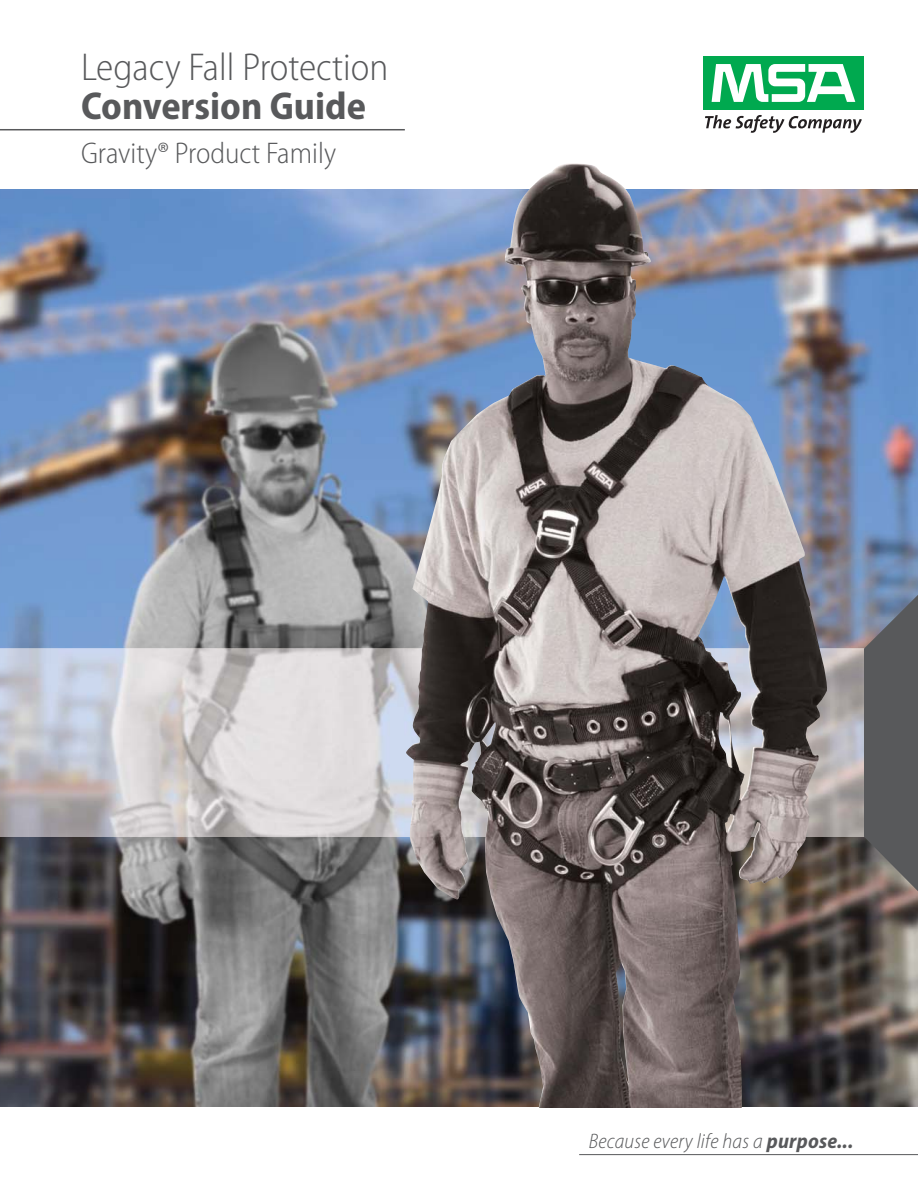
<style>
.page{position:relative;width:918px;height:1188px;background:#fff}
.page>*{position:absolute;margin:0;border:0;box-sizing:border-box;transform-origin:0 0}
.t1{font:300 semi-condensed 39px "Myriad Pro";color:#58595b}
.t2{font:700 semi-condensed 39px "Myriad Pro";color:#58595b}
.t3{font:300 semi-condensed 30px "Myriad Pro";color:#58595b}
.t4{font:italic 300 semi-condensed 21px "Myriad Pro";letter-spacing:.01em;color:#58595b}
.s1{font-weight:700}
</style>
<div class="page">
<img style="left:0;top:189px;width:918px;height:918px">
<hr style="left:0;top:129px;width:405px;height:1px;background:#58595b">
<hr style="left:579px;top:1154px;width:339px;height:1px;background:#58595b">
<div style="left:703px;top:56px;width:161px;height:54px;background:#00a94f"></div>
<svg style="left:712px;top:64px;width:143px;height:38px"></svg>
<svg style="left:705px;top:115px;width:157px;height:18px"></svg>
<img style="left:0;top:648px;width:864px;height:189px">
<svg style="left:864px;top:552px;width:54px;height:381px;background:#62636a"></svg>
<img style="left:406px;top:163px;width:245px;height:944px">
<h1 class="t1" style="left:81px;top:53px;width:309px">Legacy Fall Protection</h1>
<h1 class="t2" style="left:81px;top:92px;width:287px">Conversion Guide</h1>
<h2 class="t3" style="left:81px;top:141px;width:257px">Gravity® Product Family</h2>
<p class="t4" style="left:589px;top:1129px;width:266px">Because every life has a <span class="s1">purpose...</span></p>
</div>
